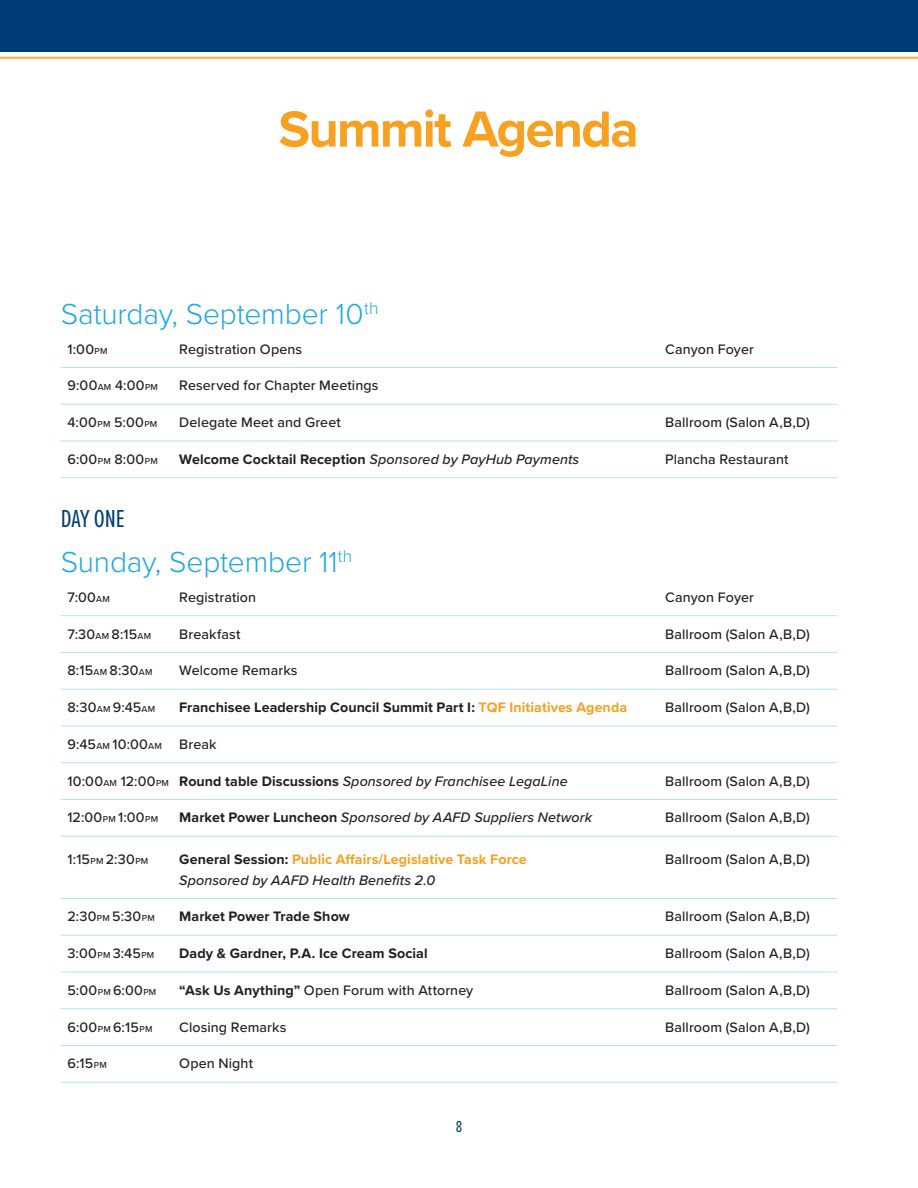
<style>
.page{position:relative;width:918px;height:1188px;background:#fff}
.page>*{position:absolute;margin:0;border:0;box-sizing:border-box;transform-origin:0 0}
.Body_Text_-_GLOBAL{font:700 52.5px "Proxima Nova";letter-spacing:-.035em;color:#f8a020}
.Body_Text_-_GLOBAL-2{font:300 30px "Proxima Nova";letter-spacing:-.005em;color:#1ea8e0}
.Body_Text_-_GLOBAL-3{font:25.5px "Proxima Nova Ex Cn";letter-spacing:-.005em;color:#003d78}
.t1{font:16.5px "Proxima Nova Ex Cn";color:#003d78}
.Body_Text_-_AGENDA{font:500 14.25px "Proxima Nova";letter-spacing:.01em;color:#231f20}
.Body_Text_-_AGENDA-2{font:italic 500 14.25px "Proxima Nova";letter-spacing:.005em;color:#231f20}
.Body_Text_-_AGENDA-3{font:700 14.25px "Proxima Nova";letter-spacing:.005em;color:#231f20}
.Body_Text_-_AGENDA-4{font:700 14.25px "Proxima Nova";letter-spacing:.005em;color:#f8a020}
.s1{font-size:9px}
.s2{font-weight:700;font-style:normal}
.s3{color:#f8a020}
.s4{font-style:normal}
.s5{font-style:normal;font-size:9px}
.s6{color:#231f20}
.s7{font-weight:700}
</style>
<div class="page">
<hr style="left:61px;top:367px;width:776px;height:1px;background:#b8e0f6">
<hr style="left:61px;top:404px;width:776px;height:1px;background:#b8e0f6">
<hr style="left:61px;top:441px;width:776px;height:1px;background:#b8e0f6">
<hr style="left:61px;top:477px;width:776px;height:1px;background:#b8e0f6">
<hr style="left:61px;top:615px;width:776px;height:1px;background:#b8e0f6">
<hr style="left:61px;top:652px;width:776px;height:1px;background:#b8e0f6">
<hr style="left:61px;top:689px;width:776px;height:1px;background:#b8e0f6">
<hr style="left:61px;top:726px;width:776px;height:1px;background:#b8e0f6">
<hr style="left:61px;top:762px;width:776px;height:1px;background:#b8e0f6">
<hr style="left:61px;top:799px;width:776px;height:1px;background:#b8e0f6">
<hr style="left:61px;top:836px;width:776px;height:1px;background:#b8e0f6">
<hr style="left:61px;top:898px;width:776px;height:1px;background:#b8e0f6">
<hr style="left:61px;top:935px;width:776px;height:1px;background:#b8e0f6">
<hr style="left:61px;top:972px;width:776px;height:1px;background:#b8e0f6">
<hr style="left:61px;top:1008px;width:776px;height:1px;background:#b8e0f6">
<hr style="left:61px;top:1045px;width:776px;height:1px;background:#b8e0f6">
<hr style="left:61px;top:1082px;width:776px;height:1px;background:#b8e0f6">
<hr style="left:0;top:57px;width:918px;height:1px;background:#f8a020">
<hr style="left:0;top:58px;width:918px;height:1px;background:#f8a020">
<div style="left:0;top:0;width:918px;height:52px;background:#003d78"></div>
<p class="Body_Text_-_GLOBAL" style="left:279px;top:90px;width:362px">Summit Agenda</p>
<p class="Body_Text_-_GLOBAL-2" style="left:61px;top:291px;width:319px">Saturday, September 10<sup>th</sup></p>
<p class="Body_Text_-_AGENDA" style="left:68px;top:338px;width:42px">1:00<span class="s1">PM</span></p>
<p class="Body_Text_-_AGENDA" style="left:179px;top:338px;width:125px">Registration Opens</p>
<p class="Body_Text_-_AGENDA" style="left:665px;top:338px;width:90px">Canyon Foyer</p>
<p class="Body_Text_-_AGENDA" style="left:68px;top:375px;width:92px">9:00<span class="s1">AM</span> 4:00<span class="s1">PM</span></p>
<p class="Body_Text_-_AGENDA" style="left:179px;top:375px;width:201px">Reserved for Chapter Meetings</p>
<p class="Body_Text_-_AGENDA" style="left:68px;top:412px;width:91px">4:00<span class="s1">PM</span> 5:00<span class="s1">PM</span></p>
<p class="Body_Text_-_AGENDA" style="left:179px;top:412px;width:163px">Delegate Meet and Greet</p>
<p class="Body_Text_-_AGENDA" style="left:665px;top:412px;width:146px">Ballroom (Salon A,B,D)</p>
<p class="Body_Text_-_AGENDA" style="left:68px;top:448px;width:92px">6:00<span class="s1">PM</span> 8:00<span class="s1">PM</span></p>
<p class="Body_Text_-_AGENDA-2" style="left:179px;top:448px;width:402px"><span class="s2">Welcome Cocktail Reception</span> Sponsored by PayHub Payments</p>
<p class="Body_Text_-_AGENDA" style="left:665px;top:448px;width:125px">Plancha Restaurant</p>
<p class="Body_Text_-_GLOBAL-3" style="left:61px;top:500px;width:66px">DAY ONE</p>
<p class="Body_Text_-_GLOBAL-2" style="left:61px;top:539px;width:293px">Sunday, September 11<sup>th</sup></p>
<p class="Body_Text_-_AGENDA" style="left:68px;top:586px;width:44px">7:00<span class="s1">AM</span></p>
<p class="Body_Text_-_AGENDA" style="left:179px;top:586px;width:78px">Registration</p>
<p class="Body_Text_-_AGENDA" style="left:665px;top:586px;width:90px">Canyon Foyer</p>
<p class="Body_Text_-_AGENDA" style="left:68px;top:623px;width:85px">7:30<span class="s1">AM</span> 8:15<span class="s1">AM</span></p>
<p class="Body_Text_-_AGENDA" style="left:179px;top:623px;width:63px">Breakfast</p>
<p class="Body_Text_-_AGENDA" style="left:665px;top:623px;width:146px">Ballroom (Salon A,B,D)</p>
<p class="Body_Text_-_AGENDA" style="left:68px;top:660px;width:87px">8:15<span class="s1">AM</span> 8:30<span class="s1">AM</span></p>
<p class="Body_Text_-_AGENDA" style="left:179px;top:660px;width:120px">Welcome Remarks</p>
<p class="Body_Text_-_AGENDA" style="left:665px;top:660px;width:146px">Ballroom (Salon A,B,D)</p>
<p class="Body_Text_-_AGENDA" style="left:68px;top:697px;width:89px">8:30<span class="s1">AM</span> 9:45<span class="s1">AM</span></p>
<p class="Body_Text_-_AGENDA-3" style="left:179px;top:697px;width:449px">Franchisee Leadership Council Summit Part I: <span class="s3">TQF Initiatives Agenda</span></p>
<p class="Body_Text_-_AGENDA" style="left:665px;top:697px;width:146px">Ballroom (Salon A,B,D)</p>
<p class="Body_Text_-_AGENDA" style="left:68px;top:733px;width:151px">9:45<span class="s1">AM</span> 10:00<span class="s1">AM</span> Break</p>
<p class="Body_Text_-_AGENDA-2" style="left:68px;top:770px;width:502px"><span class="s4">10:00</span><span class="s5">AM</span> <span class="s4">12:00</span><span class="s5">PM</span> <span class="s2">Round table Discussions</span> Sponsored by Franchisee LegaLine</p>
<p class="Body_Text_-_AGENDA" style="left:665px;top:770px;width:146px">Ballroom (Salon A,B,D)</p>
<p class="Body_Text_-_AGENDA" style="left:68px;top:807px;width:92px">12:00<span class="s1">PM</span> 1:00<span class="s1">PM</span></p>
<p class="Body_Text_-_AGENDA-2" style="left:179px;top:807px;width:414px"><span class="s2">Market Power Luncheon</span> Sponsored by AAFD Suppliers Network</p>
<p class="Body_Text_-_AGENDA" style="left:665px;top:807px;width:146px">Ballroom (Salon A,B,D)</p>
<p class="Body_Text_-_AGENDA" style="left:68px;top:848px;width:82px">1:15<span class="s1">PM</span> 2:30<span class="s1">PM</span></p>
<p class="Body_Text_-_AGENDA-4" style="left:179px;top:848px;width:349px"><span class="s6">General Session:</span> Public Affairs/Legislative Task Force</p>
<p class="Body_Text_-_AGENDA" style="left:665px;top:848px;width:146px">Ballroom (Salon A,B,D)</p>
<p class="Body_Text_-_AGENDA-2" style="left:179px;top:869px;width:257px">Sponsored by AAFD Health Benefits 2.0</p>
<p class="Body_Text_-_AGENDA" style="left:68px;top:906px;width:89px">2:30<span class="s1">PM</span> 5:30<span class="s1">PM</span></p>
<p class="Body_Text_-_AGENDA-3" style="left:179px;top:906px;width:172px">Market Power Trade Show</p>
<p class="Body_Text_-_AGENDA" style="left:665px;top:906px;width:146px">Ballroom (Salon A,B,D)</p>
<p class="Body_Text_-_AGENDA" style="left:68px;top:943px;width:88px">3:00<span class="s1">PM</span> 3:45<span class="s1">PM</span></p>
<p class="Body_Text_-_AGENDA-3" style="left:179px;top:943px;width:250px">Dady &amp; Gardner, P.A. Ice Cream Social</p>
<p class="Body_Text_-_AGENDA" style="left:665px;top:943px;width:146px">Ballroom (Salon A,B,D)</p>
<p class="Body_Text_-_AGENDA" style="left:68px;top:979px;width:90px">5:00<span class="s1">PM</span> 6:00<span class="s1">PM</span></p>
<p class="Body_Text_-_AGENDA" style="left:179px;top:979px;width:296px"><span class="s7">“Ask Us Anything”</span> Open Forum with Attorney</p>
<p class="Body_Text_-_AGENDA" style="left:665px;top:979px;width:146px">Ballroom (Salon A,B,D)</p>
<p class="Body_Text_-_AGENDA" style="left:68px;top:1016px;width:86px">6:00<span class="s1">PM</span> 6:15<span class="s1">PM</span></p>
<p class="Body_Text_-_AGENDA" style="left:179px;top:1016px;width:109px">Closing Remarks</p>
<p class="Body_Text_-_AGENDA" style="left:665px;top:1016px;width:146px">Ballroom (Salon A,B,D)</p>
<p class="Body_Text_-_AGENDA" style="left:68px;top:1053px;width:41px">6:15<span class="s1">PM</span></p>
<p class="Body_Text_-_AGENDA" style="left:179px;top:1053px;width:75px">Open Night</p>
<p class="t1" style="left:456px;top:1114px;width:8px">8</p>
</div>
